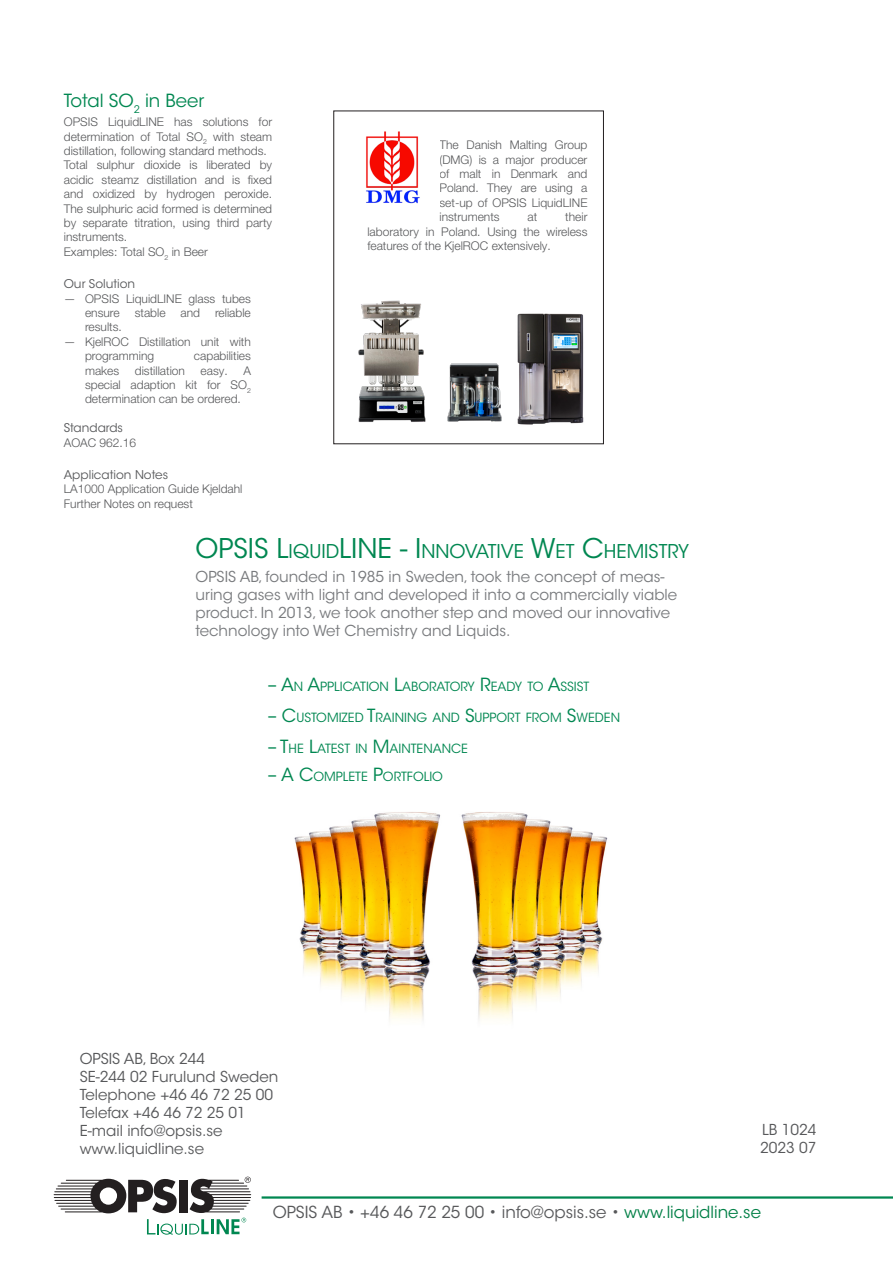
<style>
.page{position:relative;width:893px;height:1263px;background:#fff}
.page>*{position:absolute;margin:0;border:0;box-sizing:border-box;transform-origin:0 0}
.Small_Headline{font:27px "ITC Avant Garde Std";color:#008751}
.Small_Headline-2{font:18.9px "ITC Avant Garde Std";color:#008751}
.Brödtext{font:18px "ITC Avant Garde Std";color:#008751}
.t1{font:16.5px "ITC Avant Garde Std";color:#57585a}
.Bröd{font:15px/18px "ITC Avant Garde Std";color:#787a7d}
.t2{font:15px "ITC Avant Garde Std";color:#57585a}
.Small_Headline-3{font:12.6px "ITC Avant Garde Std";color:#008751}
.LiquidLINE_Brödtext_Spalt{font:300 12px/14.4px "Helvetica Neue LT Pro";color:#57585a;text-align:justify}
.Brödtext-2{font:12px "ITC Avant Garde Std";color:#57585a}
.s1{font-size:18.9px}
.s2{font-size:27px}
.s3{font-size:18px}
.s4{color:#007f46}
</style>
<div class="page">
<img style="left:517px;top:313px;width:67px;height:112px">
<img style="left:358px;top:300px;width:68px;height:122px">
<img style="left:447px;top:363px;width:55px;height:59px">
<svg style="left:54px;top:1177px;width:197px;height:58px"></svg>
<hr style="left:262px;top:1196px;width:631px;height:2px;background:#008751">
<img style="left:294px;top:812px;width:314px;height:208px">
<div style="left:333px;top:111px;width:271px;height:333px;border:1px solid #231f20"></div>
<img style="left:366px;top:131px;width:54px;height:73px">
<p class="Brödtext" style="left:64px;top:90px;width:142px">Total SO<sub>2</sub> in Beer</p>
<p class="LiquidLINE_Brödtext_Spalt" style="left:64px;top:114px;width:210px">OPSIS LiquidLINE has solutions for determination of Total SO<sub>2</sub> with steam distillation, following standard methods.</p>
<p class="LiquidLINE_Brödtext_Spalt" style="left:64px;top:158px;width:210px">Total sulphur dioxide is liberated by acidic steamz distillation and is fixed and oxidized by hydrogen peroxide.<br>The sulphuric acid formed is determined by separate titration, using third party instruments.</p>
<p class="LiquidLINE_Brödtext_Spalt" style="left:64px;top:244px;width:146px">Examples: Total SO<sub>2</sub> in Beer</p>
<p class="Brödtext-2" style="left:64px;top:276px;width:73px">Our Solution</p>
<p class="LiquidLINE_Brödtext_Spalt" style="left:85px;top:291px;width:167px;text-indent:-21px">— OPSIS LiquidLINE glass tubes ensure stable and reliable results.</p>
<p class="LiquidLINE_Brödtext_Spalt" style="left:85px;top:334px;width:167px;text-indent:-21px">— KjelROC Distillation unit with programming</p>
<p class="LiquidLINE_Brödtext_Spalt" style="left:194px;top:348px;width:58px">capabilities</p>
<p class="LiquidLINE_Brödtext_Spalt" style="left:85px;top:363px;width:167px;text-indent:158px">A special adaption kit for SO<sub>2 </sub>determination can be ordered.</p>
<p class="Brödtext-2" style="left:64px;top:420px;width:61px">Standards</p>
<p class="LiquidLINE_Brödtext_Spalt" style="left:64px;top:435px;width:74px">AOAC 962.16</p>
<p class="Brödtext-2" style="left:64px;top:467px;width:106px">Application Notes</p>
<p class="LiquidLINE_Brödtext_Spalt" style="left:64px;top:482px;width:180px">LA1000 Application Guide Kjeldahl</p>
<p class="LiquidLINE_Brödtext_Spalt" style="left:64px;top:496px;width:131px">Further Notes on request</p>
<p class="LiquidLINE_Brödtext_Spalt" style="left:85px;top:363px;width:36px">makes</p>
<p class="LiquidLINE_Brödtext_Spalt" style="left:135px;top:363px;width:52px">distillation</p>
<p class="LiquidLINE_Brödtext_Spalt" style="left:201px;top:363px;width:29px">easy.</p>
<p class="LiquidLINE_Brödtext_Spalt" style="left:439px;top:137px;width:149px">The Danish Malting Group (DMG) is a major producer of malt in Denmark and Poland. They are using a set-up of OPSIS LiquidLINE instruments</p>
<p class="LiquidLINE_Brödtext_Spalt" style="left:367px;top:209px;width:222px;text-indent:198px">their laboratory in Poland. Using the wireless features of the KjelROC extensively.</p>
<p class="LiquidLINE_Brödtext_Spalt" style="left:528px;top:209px;width:11px">at</p>
<p class="Small_Headline" style="left:196px;top:532px;width:241px">OPSIS L<span class="s1">IQUID</span>LINE - I<span class="s1">NNO</span></p>
<p class="Small_Headline-2" style="left:465px;top:540px;width:226px">VATIVE <span class="s2">W</span>ET <span class="s2">C</span>HEMISTRY</p>
<p class="Bröd" style="left:196px;top:567px;width:483px">OPSIS AB, founded in 1985 in Sweden, took the concept of meas&shy;uring gases with light and developed it into a commercially viable product. In 2013, we took another step and moved our innovative technology into Wet Chemistry and Liquids.</p>
<p class="Small_Headline-3" style="left:268px;top:678px;width:60px"><span class="s3">– A</span>N <span class="s3">A</span>PPLIC</p>
<p class="Small_Headline-3" style="left:352px;top:678px;width:215px">ATION <span class="s3">L</span>ABORATORY <span class="s3">R</span>EADY TO <span class="s3">A</span>SSIS</p>
<p class="Small_Headline-3" style="left:584px;top:678px;width:7px">T</p>
<p class="Small_Headline-3" style="left:268px;top:710px;width:131px"><span class="s3">– C</span>USTOMIZED <span class="s3">T</span>RAININ</p>
<p class="Small_Headline-3" style="left:416px;top:710px;width:75px">G AND <span class="s3">S</span>UPPO</p>
<p class="Small_Headline-3" style="left:507px;top:710px;width:105px">RT FROM <span class="s3">S</span>WEDEN</p>
<p class="Small_Headline-3" style="left:268px;top:740px;width:184px"><span class="s3">– T</span>HE <span class="s3">L</span>ATEST IN <span class="s3">M</span> AINTENANCE</p>
<p class="Small_Headline-3" style="left:268px;top:768px;width:154px"><span class="s3">– A C</span>OMPLETE <span class="s3">P</span>ORTFOLIO</p>
<p class="t2" style="left:80px;top:1049px;width:127px">OPSIS AB, Box 244</p>
<p class="t2" style="left:80px;top:1067px;width:200px">SE-244 02 Furulund Sweden</p>
<p class="t2" style="left:80px;top:1085px;width:195px">Telephone +46 46 72 25 00</p>
<p class="t2" style="left:80px;top:1103px;width:168px">Telefax +46 46 72 25 01</p>
<p class="t2" style="left:80px;top:1121px;width:144px">E-mail info@opsis.se</p>
<p class="t2" style="left:80px;top:1139px;width:126px">www.liquidline.se</p>
<p class="t2" style="left:762px;top:1121px;width:56px">LB 1024</p>
<p class="t2" style="left:760px;top:1139px;width:58px">2023 07</p>
<h3 class="t1" style="left:273px;top:1201px;width:490px">OPSIS AB • +46 46 72 25 00 • info@opsis.se • <span class="s4">www.liquidline.se</span></h3>
</div>
